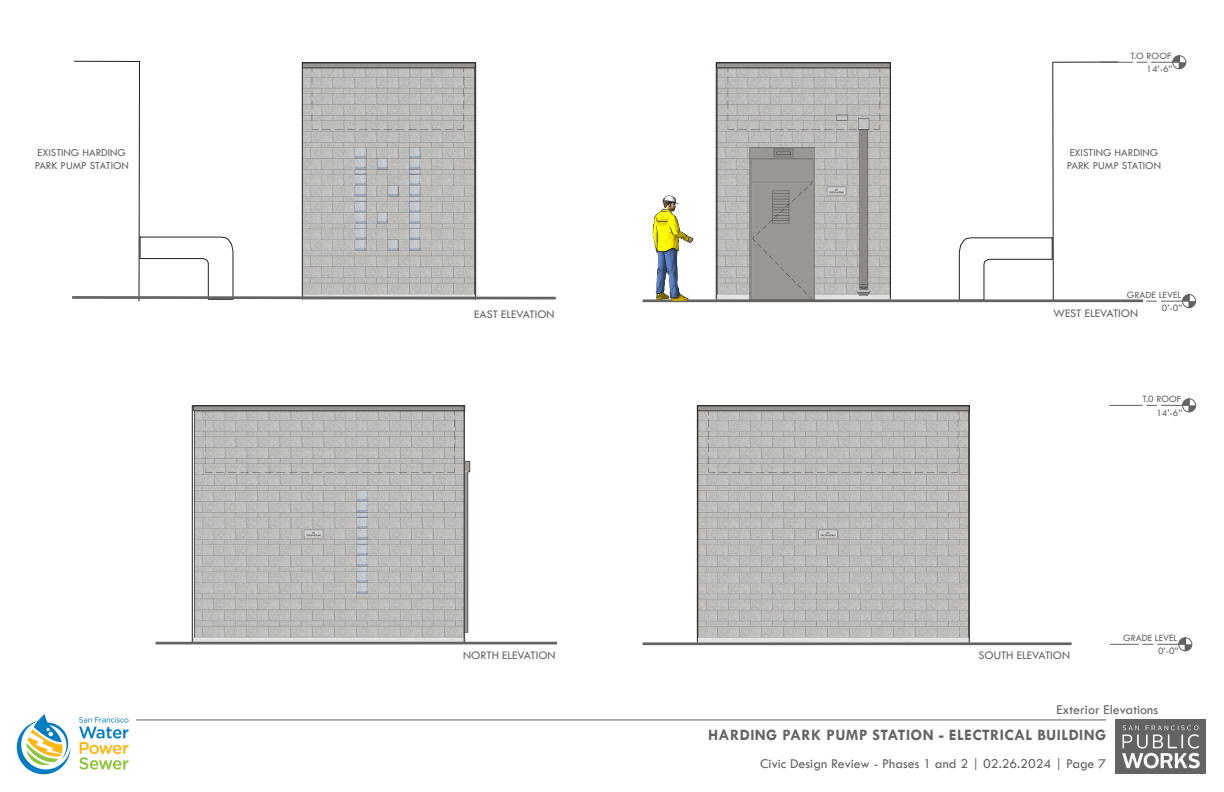
<style>
.page{position:relative;width:1224px;height:792px;background:#fff}
.page>*{position:absolute;margin:0;border:0;box-sizing:border-box;transform-origin:0 0}
.t1{font:700 16px "Tw Cen";letter-spacing:.025em;color:#636366}
.t2{font:14px "Tw Cen";color:#636366}
.t3{font:12px "Tw Cen";color:#636366}
.t4{font:11px/13.2px "Tw Cen";color:#636366}
.t5{font:10px "Tw Cen";color:#636366}
</style>
<div class="page">
<img style="left:1115px;top:720px;width:91px;height:54px">
<hr style="left:136px;top:720px;width:970px;height:1px;background:#636366">
<img style="left:16px;top:714px;width:113px;height:61px">
<hr style="left:1052px;top:62px;width:66px;height:1px;background:#231f20">
<svg style="left:959px;top:61px;width:95px;height:242px"></svg>
<img style="left:194px;top:406px;width:281px;height:236px">
<div style="left:192px;top:405px;width:273px;height:238px;border:1px solid #231f20"></div>
<img style="left:718px;top:64px;width:171px;height:234px">
<div style="left:716px;top:62px;width:175px;height:238px;border:1px solid #231f20"></div>
<img style="left:699px;top:407px;width:269px;height:234px">
<div style="left:697px;top:405px;width:273px;height:238px;border:1px solid #231f20"></div>
<hr style="left:643px;top:642px;width:429px;height:3px;background:#636366">
<svg style="left:72px;top:61px;width:484px;height:241px"></svg>
<hr style="left:643px;top:299px;width:500px;height:3px;background:#636366">
<hr style="left:156px;top:642px;width:401px;height:2px;background:#636366">
<svg style="left:1110px;top:638px;width:82px;height:13px"></svg>
<hr style="left:1100px;top:62px;width:33px;height:1px;background:#636366">
<svg style="left:1136px;top:55px;width:50px;height:14px"></svg>
<svg style="left:1114px;top:294px;width:82px;height:14px"></svg>
<img style="left:642px;top:195px;width:66px;height:108px">
<hr style="left:1109px;top:405px;width:34px;height:1px;background:#636366">
<svg style="left:1146px;top:399px;width:50px;height:13px"></svg>
<p class="t4" style="left:35px;top:146px;width:96px">EXISTING HARDING<br>PARK PUMP STATION</p>
<p class="t5" style="left:1130px;top:50px;width:43px">T.O ROOF</p>
<p class="t5" style="left:1147px;top:63px;width:27px">14’-6”</p>
<p class="t3" style="left:474px;top:307px;width:82px">EAST ELEVATION</p>
<p class="t4" style="left:1067px;top:146px;width:96px">EXISTING HARDING<br>PARK PUMP STATION</p>
<p class="t5" style="left:1127px;top:289px;width:56px">GRADE LEVEL</p>
<p class="t3" style="left:1053px;top:306px;width:87px">WEST ELEVATION</p>
<p class="t5" style="left:1162px;top:302px;width:22px">0’-0”</p>
<p class="t5" style="left:1142px;top:393px;width:40px">T.0 ROOF</p>
<p class="t5" style="left:1156px;top:406px;width:27px">14’-6”</p>
<p class="t3" style="left:463px;top:648px;width:94px">NORTH ELEVATION</p>
<p class="t3" style="left:979px;top:648px;width:93px">SOUTH ELEVATION</p>
<p class="t5" style="left:1123px;top:632px;width:56px">GRADE LEVEL</p>
<p class="t5" style="left:1158px;top:645px;width:22px">0’-0”</p>
<p class="t2" style="left:1056px;top:701px;width:103px">Exterior Elevations</p>
<p class="t1" style="left:708px;top:725px;width:400px">HARDING PARK PUMP STATION - ELECTRICAL BUILDING</p>
<p class="t2" style="left:760px;top:755px;width:347px">Civic Design Review - Phases 1 and 2 | 02.26.2024 | Page 7</p>
</div>
